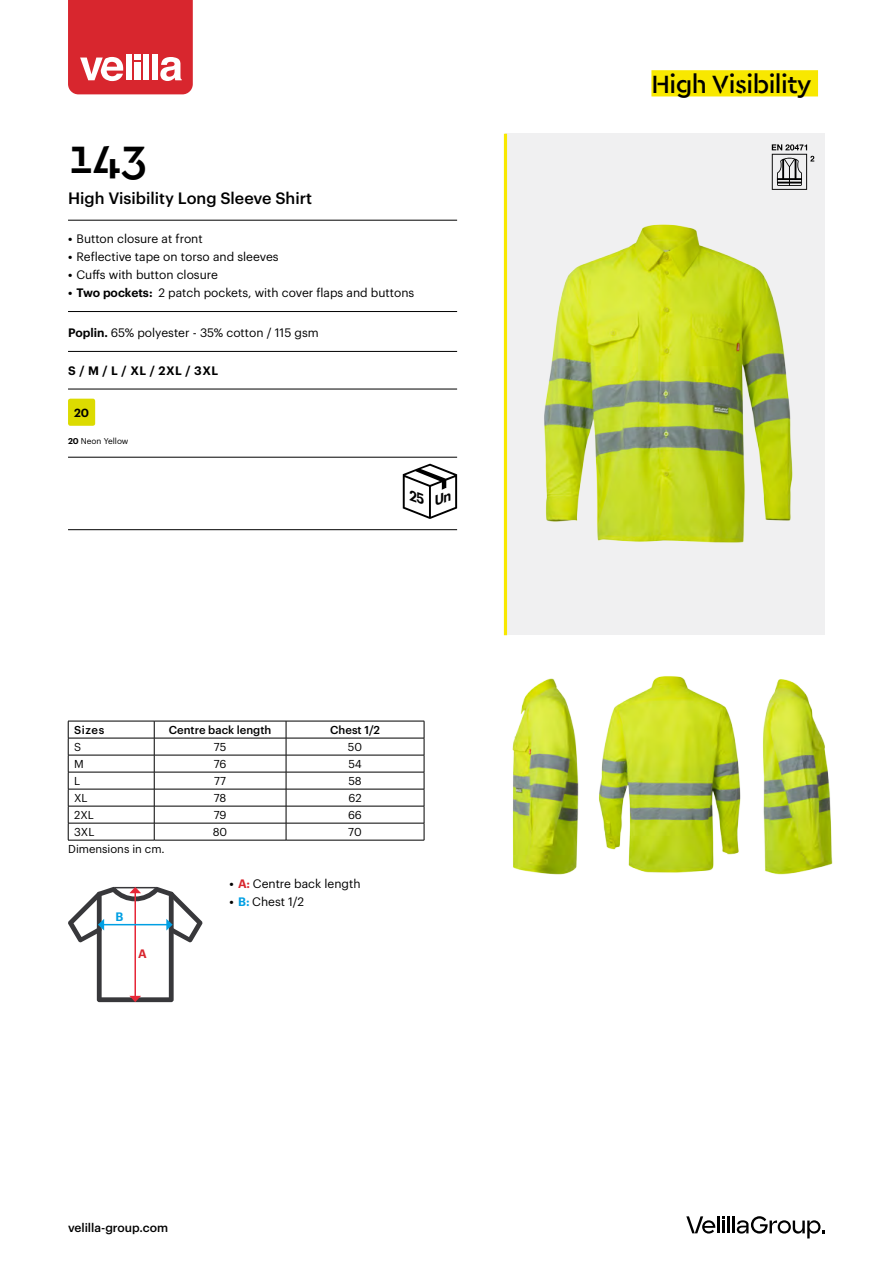
<style>
.page{position:relative;width:893px;height:1263px;background:#fff}
.page>*{position:absolute;margin:0;border:0;box-sizing:border-box;transform-origin:0 0}
.t1{font:500 49.5px "Cera Stencil";color:#000}
.t2{font:500 26.25px "Cera Stencil";letter-spacing:-.02em;color:#000}
.t3{font:500 16.2px "Graphik";color:#000}
.t4{font:12px "Graphik";color:#000}
.t5{font:500 12px "Graphik";color:#000}
.t6{font:600 12px "Graphik";letter-spacing:.04em;color:#000}
.t7{font:600 12px "Graphik";color:#d8262e}
.t8{font:600 12px "Graphik";color:#009fe3}
.t9{font:600 11.55px "Graphik";color:#000}
.t10{font:11.25px "Graphik";color:#000}
.t11{font:500 11.25px "Graphik";color:#000}
.t12{font:8.25px "Graphik";color:#000}
.s1{font-weight:600}
.s2{font-weight:600;color:#d8262e}
.s3{font-weight:600;color:#009fe3}
</style>
<div class="page">
<svg style="left:68px;top:0;width:125px;height:94px;background:#dd434a"></svg>
<hr style="left:717px;top:1216px;width:3px;height:17px;background:#000">
<hr style="left:727px;top:1216px;width:3px;height:17px;background:#000">
<svg style="left:722px;top:1216px;width:3px;height:17px"></svg>
<svg style="left:686px;top:1216px;width:29px;height:17px"></svg>
<svg style="left:733px;top:1216px;width:92px;height:22px"></svg>
<img style="left:599px;top:676px;width:142px;height:197px">
<div style="left:505px;top:134px;width:320px;height:501px;background:#f0f0f1"></div>
<img style="left:544px;top:174px;width:249px;height:369px">
<hr style="left:504px;top:134px;width:3px;height:501px;background:#f8e800">
<svg style="left:772px;top:144px;width:42px;height:46px"></svg>
<img style="left:512px;top:678px;width:67px;height:197px">
<img style="left:763px;top:679px;width:70px;height:196px">
<div style="left:651px;top:70px;width:167px;height:26px;background:#f8e800"></div>
<svg style="left:68px;top:887px;width:135px;height:115px"></svg>
<hr style="left:154px;top:721px;width:132px;height:1px;background:#000">
<hr style="left:286px;top:721px;width:138px;height:1px;background:#000">
<hr style="left:68px;top:738px;width:86px;height:1px;background:#000">
<hr style="left:154px;top:738px;width:132px;height:1px;background:#000">
<hr style="left:286px;top:738px;width:138px;height:1px;background:#000">
<hr style="left:68px;top:755px;width:86px;height:1px;background:#000">
<hr style="left:154px;top:755px;width:132px;height:1px;background:#000">
<hr style="left:286px;top:755px;width:138px;height:1px;background:#000">
<hr style="left:68px;top:772px;width:86px;height:1px;background:#000">
<hr style="left:154px;top:772px;width:132px;height:1px;background:#000">
<hr style="left:286px;top:772px;width:138px;height:1px;background:#000">
<hr style="left:68px;top:789px;width:86px;height:1px;background:#000">
<hr style="left:154px;top:789px;width:132px;height:1px;background:#000">
<hr style="left:286px;top:789px;width:138px;height:1px;background:#000">
<hr style="left:68px;top:806px;width:86px;height:1px;background:#000">
<hr style="left:154px;top:806px;width:132px;height:1px;background:#000">
<hr style="left:286px;top:806px;width:138px;height:1px;background:#000">
<hr style="left:68px;top:823px;width:86px;height:1px;background:#000">
<hr style="left:154px;top:823px;width:132px;height:1px;background:#000">
<svg style="left:154px;top:721px;width:1px;height:119px"></svg>
<hr style="left:286px;top:823px;width:138px;height:1px;background:#000">
<svg style="left:286px;top:721px;width:1px;height:119px"></svg>
<svg style="left:424px;top:721px;width:1px;height:119px"></svg>
<hr style="left:68px;top:840px;width:86px;height:1px;background:#000">
<hr style="left:154px;top:840px;width:132px;height:1px;background:#000">
<hr style="left:286px;top:840px;width:138px;height:1px;background:#000">
<hr style="left:68px;top:721px;width:86px;height:1px;background:#000">
<svg style="left:68px;top:721px;width:1px;height:119px"></svg>
<hr style="left:68px;top:220px;width:389px;height:1px;background:#000">
<hr style="left:68px;top:311px;width:389px;height:1px;background:#000">
<hr style="left:68px;top:351px;width:389px;height:1px;background:#000">
<hr style="left:68px;top:389px;width:389px;height:1px;background:#000">
<hr style="left:68px;top:457px;width:389px;height:1px;background:#000">
<hr style="left:68px;top:529px;width:389px;height:1px;background:#000">
<div style="left:68px;top:399px;width:27px;height:27px;background:#dcdb00;border-radius:2px"></div>
<svg style="left:403px;top:464px;width:54px;height:55px"></svg>
<h1 class="t1" style="left:68px;top:124px;width:81px">143</h1>
<h3 class="t3" style="left:68px;top:186px;width:246px">High Visibility Long Sleeve Shirt</h3>
<p class="t4" style="left:68px;top:230px;width:136px"><span class="s1">•</span> Button closure at front</p>
<p class="t4" style="left:68px;top:248px;width:212px"><span class="s1">•</span> Reflective tape on torso and sleeves</p>
<p class="t4" style="left:68px;top:266px;width:151px"><span class="s1">•</span> Cuffs with button closure</p>
<p class="t4" style="left:68px;top:284px;width:348px"><span class="s1">• Two pockets:</span> 2 patch pockets, with cover flaps and buttons</p>
<p class="t4" style="left:68px;top:324px;width:252px"><span class="s1">Poplin.</span> 65% polyester - 35% cotton / 115 gsm</p>
<p class="t6" style="left:68px;top:361px;width:152px">S / M / L / XL / 2XL / 3XL</p>
<p class="t9" style="left:74px;top:404px;width:17px">20</p>
<p class="t12" style="left:68px;top:435px;width:62px"><span class="s1">20</span> Neon Yellow</p>
<p class="t11" style="left:74px;top:721px;width:32px">Sizes</p>
<p class="t11" style="left:169px;top:721px;width:104px">Centre back length</p>
<p class="t11" style="left:330px;top:721px;width:51px">Chest 1/2</p>
<p class="t10" style="left:74px;top:739px;width:9px">S</p>
<p class="t10" style="left:214px;top:739px;width:14px">75</p>
<p class="t10" style="left:348px;top:739px;width:16px">50</p>
<p class="t10" style="left:74px;top:756px;width:11px">M</p>
<p class="t10" style="left:214px;top:756px;width:14px">76</p>
<p class="t10" style="left:348px;top:756px;width:15px">54</p>
<p class="t10" style="left:74px;top:773px;width:8px">L</p>
<p class="t10" style="left:214px;top:773px;width:13px">77</p>
<p class="t10" style="left:348px;top:773px;width:15px">58</p>
<p class="t10" style="left:74px;top:790px;width:15px">XL</p>
<p class="t10" style="left:214px;top:790px;width:14px">78</p>
<p class="t10" style="left:348px;top:790px;width:15px">62</p>
<p class="t10" style="left:74px;top:807px;width:21px">2XL</p>
<p class="t10" style="left:214px;top:807px;width:14px">79</p>
<p class="t10" style="left:348px;top:807px;width:15px">66</p>
<p class="t10" style="left:74px;top:824px;width:22px">3XL</p>
<p class="t10" style="left:213px;top:824px;width:16px">80</p>
<p class="t10" style="left:348px;top:824px;width:15px">70</p>
<p class="t10" style="left:68px;top:841px;width:98px">Dimensions in cm.</p>
<p class="t8" style="left:116px;top:908px;width:9px">B</p>
<p class="t7" style="left:138px;top:945px;width:10px">A</p>
<p class="t4" style="left:230px;top:875px;width:132px"><span class="s1">•</span> <span class="s2">A:</span> Centre back length</p>
<p class="t4" style="left:230px;top:893px;width:76px"><span class="s1">•</span> <span class="s3">B:</span> Chest 1/2</p>
<p class="t5" style="left:68px;top:1218px;width:101px">velilla-group.com</p>
<h2 class="t2" style="left:651px;top:67px;width:162px">High Visibility</h2>
</div>
